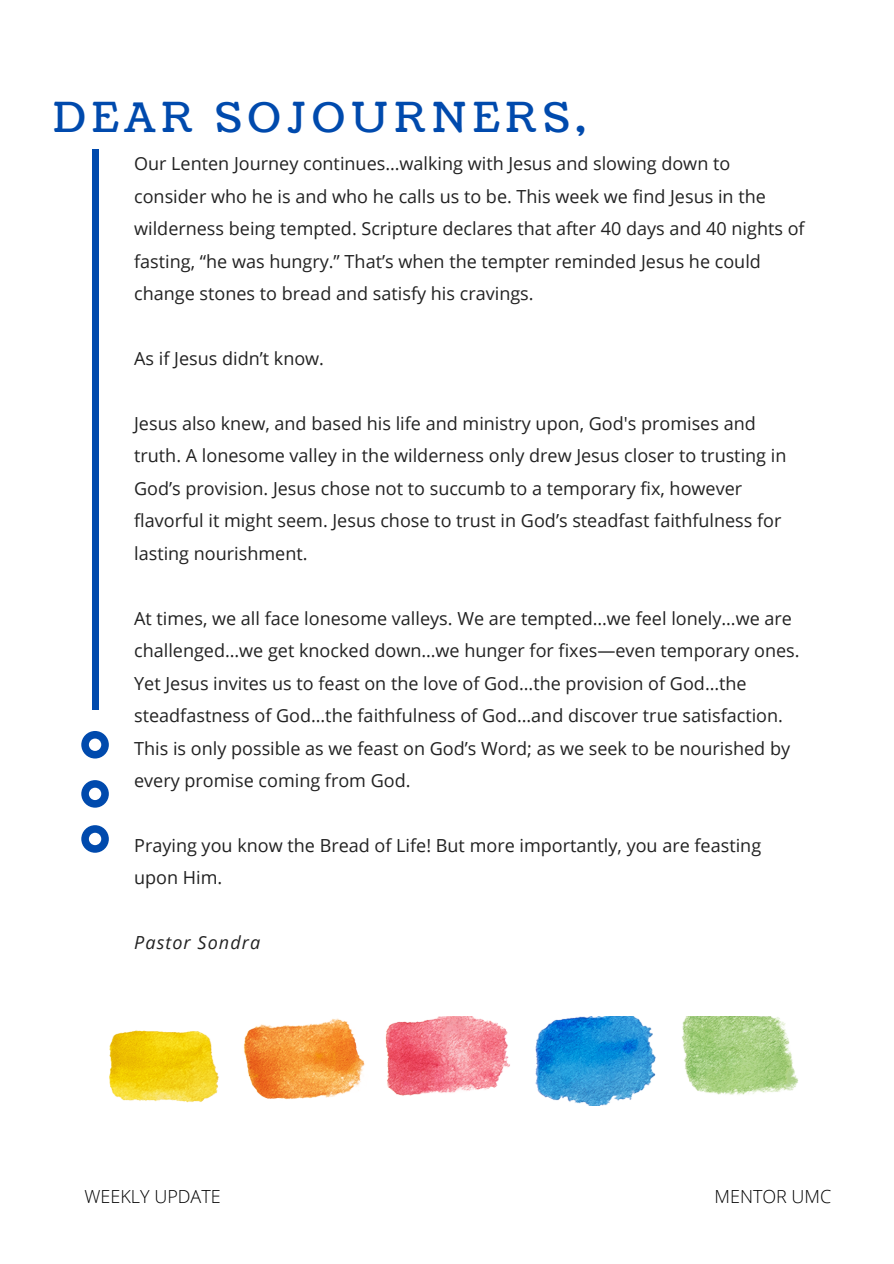
<style>
.page{position:relative;width:894px;height:1264px;background:#fff}
.page>*{position:absolute;margin:0;border:0;box-sizing:border-box;transform-origin:0 0}
.t1{font:41.1px "Coustard";letter-spacing:.15em;color:#004aad}
.t2{font:18px/32.4px "Open Sans";color:#222}
.t3{font:300 18px "Open Sans";color:#000}
.t4{font:italic 18px "Open Sans";letter-spacing:.06em;color:#222}
</style>
<div class="page">
<div style="left:92px;top:149px;width:6px;height:561px;background:#004aad"></div>
<svg style="left:81px;top:731px;width:28px;height:27px"></svg>
<svg style="left:81px;top:780px;width:28px;height:27px"></svg>
<svg style="left:81px;top:825px;width:28px;height:27px"></svg>
<img style="left:109px;top:1016px;width:689px;height:89px">
<p class="t1" style="left:53px;top:90px;width:534px">DEAR SOJOURNERS,</p>
<p class="t2" style="left:134px;top:147px;width:672px">Our Lenten Journey continues…walking with Jesus and slowing down to consider who he is and who he calls us to be. This week we find Jesus in the wilderness being tempted. Scripture declares that after 40 days and 40 nights of fasting, “he was hungry.” That’s when the tempter reminded Jesus he could change stones to bread and satisfy his cravings.</p>
<p class="t2" style="left:134px;top:342px;width:191px">As if Jesus didn’t know.</p>
<p class="t2" style="left:134px;top:407px;width:653px">Jesus also knew, and based his life and ministry upon, God's promises and truth. A lonesome valley in the wilderness only drew Jesus closer to trusting in God’s provision. Jesus chose not to succumb to a temporary fix, however flavorful it might seem. Jesus chose to trust in God’s steadfast faithfulness for lasting nourishment.</p>
<p class="t2" style="left:134px;top:601px;width:666px">At times, we all face lonesome valleys. We are tempted…we feel lonely…we are challenged…we get knocked down…we hunger for fixes—even temporary ones.<br>Yet Jesus invites us to feast on the love of God…the provision of God…the steadfastness of God…the faithfulness of God…and discover true satisfaction.<br>This is only possible as we feast on God’s Word; as we seek to be nourished by every promise coming from God.</p>
<p class="t2" style="left:134px;top:828px;width:628px">Praying you know the Bread of Life! But more importantly, you are feasting upon Him.</p>
<p class="t4" style="left:134px;top:930px;width:128px">Pastor Sondra</p>
<p class="t3" style="left:84px;top:1183px;width:138px">WEEKLY UPDATE</p>
<p class="t3" style="left:714px;top:1183px;width:118px">MENTOR UMC</p>
</div>
